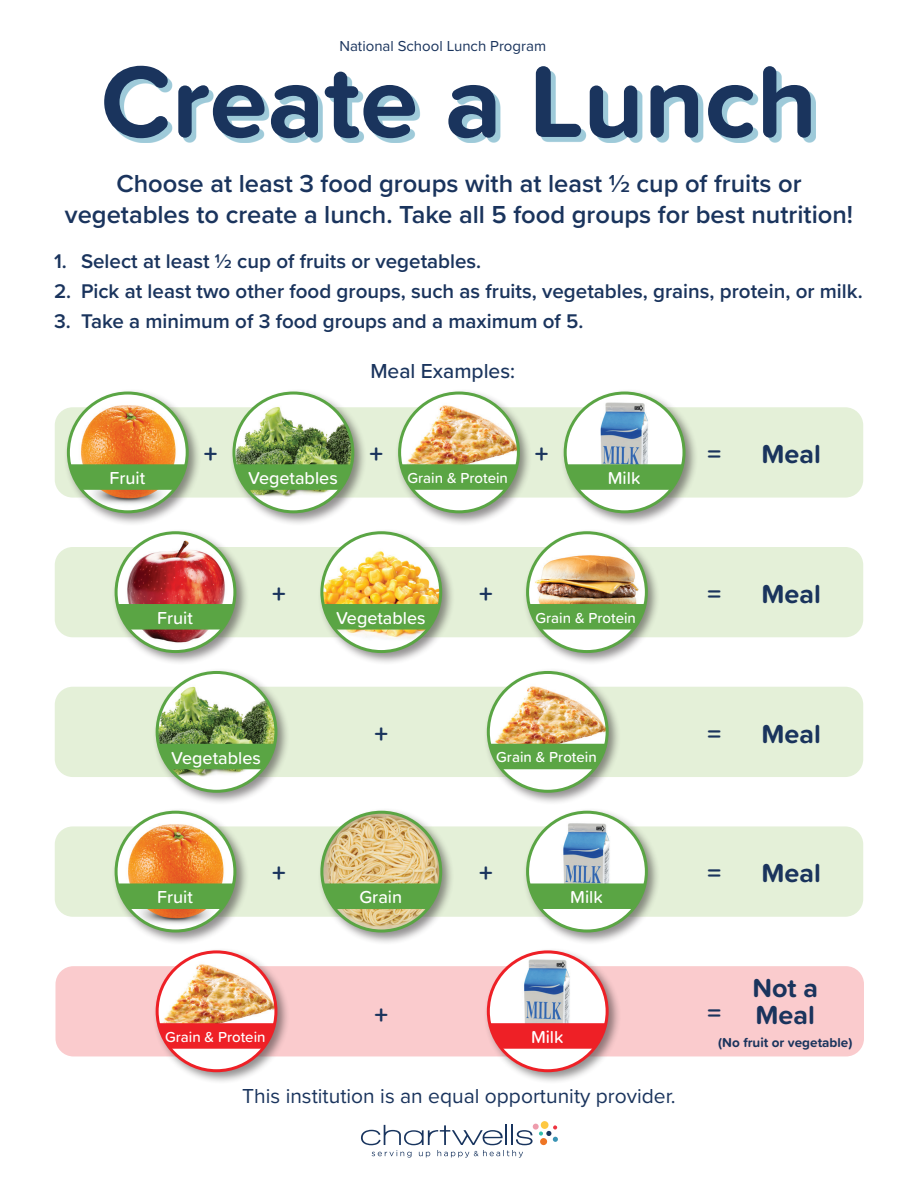
<style>
.page{position:relative;width:918px;height:1188px;background:#fff}
.page>*{position:absolute;margin:0;border:0;box-sizing:border-box;transform-origin:0 0}
.t1{font:700 105px "Proxima Soft";color:#1a345d}
.t2{font:700 27px/27px "Proxima Soft";color:#1a345d}
.t3{font:600 25.5px/30.6px "Proxima Nova";color:#1a345d;text-align:center}
.t4{font:21px "Proxima Nova";color:#1a345d}
.t5{font:500 21px "Proxima Nova";color:#1a345d}
.t6{font:600 20.55px "Proxima Nova";color:#1a345d}
.t7{font:500 18px "Proxima Soft";color:#fff}
.t8{font:500 15px "Proxima Soft";color:#fff}
.t9{font:15px "Proxima Nova";color:#1a345d}
.t10{font:700 13.5px "Proxima Soft";color:#1a345d}
</style>
<div class="page">
<div style="left:109px;top:70px;width:707px;height:73px;background:#3e96b4;opacity:.5"></div>
<div style="left:541px;top:1121px;width:8px;height:8px;background:#fec842;border-radius:50%"></div>
<div style="left:533px;top:1123px;width:6px;height:7px;background:#ee9cac;border-radius:50%"></div>
<div style="left:540px;top:1138px;width:7px;height:7px;background:#ee7525;border-radius:50%"></div>
<svg style="left:539px;top:1125px;width:19px;height:17px"></svg>
<svg style="left:361px;top:1125px;width:172px;height:33px"></svg>
<div style="left:55px;top:407px;width:808px;height:91px;background:#e4f0d8;border-radius:18px"></div>
<div style="left:55px;top:547px;width:808px;height:90px;background:#e4f0d8;border-radius:18px"></div>
<div style="left:55px;top:687px;width:808px;height:90px;background:#e4f0d8;border-radius:18px"></div>
<div style="left:55px;top:826px;width:808px;height:91px;background:#e4f0d8;border-radius:18px"></div>
<div style="left:56px;top:966px;width:808px;height:90px;background:#facbcd;border-radius:18px"></div>
<div style="left:63px;top:388px;width:139px;height:138px;background:#231f20;opacity:.5"></div>
<svg style="left:68px;top:393px;width:119px;height:119px"></svg>
<img style="left:73px;top:400px;width:109px;height:109px">
<div style="left:67px;top:392px;width:122px;height:121px;border:3px solid #5aa544;border-radius:50%"></div>
<svg style="left:70px;top:464px;width:116px;height:26px;background:#61a549"></svg>
<div style="left:111px;top:528px;width:138px;height:138px;background:#231f20;opacity:.5"></div>
<img style="left:116px;top:533px;width:119px;height:119px;border-radius:59px">
<div style="left:115px;top:531px;width:121px;height:122px;border:3px solid #5aa544;border-radius:50%"></div>
<svg style="left:117px;top:604px;width:117px;height:26px;background:#60a54a"></svg>
<div style="left:111px;top:807px;width:138px;height:138px;background:#231f20;opacity:.5"></div>
<svg style="left:116px;top:812px;width:119px;height:119px"></svg>
<img style="left:121px;top:819px;width:109px;height:109px">
<div style="left:115px;top:811px;width:121px;height:122px;border:3px solid #5aa544;border-radius:50%"></div>
<svg style="left:117px;top:883px;width:117px;height:26px;background:#62a64a"></svg>
<div style="left:152px;top:668px;width:138px;height:138px;background:#231f20;opacity:.5"></div>
<img style="left:157px;top:672px;width:119px;height:119px;border-radius:59px">
<div style="left:156px;top:671px;width:121px;height:122px;border:3px solid #5aa544;border-radius:50%"></div>
<div style="left:158px;top:744px;width:117px;height:25px;background:#5aa544"></div>
<div style="left:152px;top:947px;width:138px;height:138px;background:#231f20;opacity:.5"></div>
<svg style="left:157px;top:952px;width:119px;height:119px"></svg>
<img style="left:157px;top:956px;width:119px;height:96px">
<div style="left:156px;top:950px;width:121px;height:122px;border:3px solid #ee2026;border-radius:50%"></div>
<svg style="left:158px;top:1023px;width:117px;height:26px;background:#eb2b30"></svg>
<div style="left:483px;top:668px;width:139px;height:138px;background:#231f20;opacity:.5"></div>
<svg style="left:488px;top:672px;width:119px;height:119px"></svg>
<img style="left:488px;top:679px;width:119px;height:95px">
<div style="left:487px;top:671px;width:122px;height:122px;border:3px solid #5aa544;border-radius:50%"></div>
<div style="left:490px;top:744px;width:116px;height:25px;background:#5aa544"></div>
<div style="left:483px;top:947px;width:139px;height:138px;background:#231f20;opacity:.5"></div>
<div style="left:488px;top:952px;width:119px;height:119px;background:#fff;border-radius:50%"></div>
<img style="left:511px;top:952px;width:74px;height:104px">
<div style="left:487px;top:950px;width:122px;height:122px;border:3px solid #ee2026;border-radius:50%"></div>
<svg style="left:490px;top:1023px;width:116px;height:26px;background:#eb2a30"></svg>
<div style="left:317px;top:528px;width:138px;height:138px;background:#231f20;opacity:.5"></div>
<img style="left:322px;top:533px;width:119px;height:119px;border-radius:59px">
<div style="left:320px;top:531px;width:122px;height:122px;border:3px solid #5aa544;border-radius:50%"></div>
<svg style="left:323px;top:604px;width:117px;height:26px;background:#61a64a"></svg>
<div style="left:317px;top:807px;width:138px;height:138px;background:#231f20;opacity:.5"></div>
<img style="left:322px;top:812px;width:119px;height:119px;border-radius:59px">
<div style="left:320px;top:811px;width:122px;height:122px;border:3px solid #5aa544;border-radius:50%"></div>
<svg style="left:323px;top:883px;width:117px;height:26px;background:#61a74b"></svg>
<div style="left:523px;top:528px;width:138px;height:138px;background:#231f20;opacity:.5"></div>
<img style="left:528px;top:533px;width:118px;height:119px;border-radius:59px">
<div style="left:526px;top:531px;width:122px;height:122px;border:3px solid #5aa544;border-radius:50%"></div>
<svg style="left:529px;top:604px;width:116px;height:26px;background:#61a74c"></svg>
<div style="left:523px;top:807px;width:138px;height:138px;background:#231f20;opacity:.5"></div>
<div style="left:528px;top:812px;width:118px;height:119px;background:#fff;border-radius:50%"></div>
<img style="left:550px;top:812px;width:74px;height:108px">
<div style="left:526px;top:811px;width:122px;height:122px;border:3px solid #5aa544;border-radius:50%"></div>
<svg style="left:529px;top:883px;width:116px;height:26px;background:#61a74c"></svg>
<div style="left:229px;top:388px;width:138px;height:138px;background:#231f20;opacity:.5"></div>
<img style="left:234px;top:393px;width:119px;height:119px;border-radius:59px">
<div style="left:233px;top:392px;width:121px;height:121px;border:3px solid #5aa544;border-radius:50%"></div>
<svg style="left:235px;top:464px;width:117px;height:26px;background:#60a64a"></svg>
<div style="left:395px;top:388px;width:138px;height:138px;background:#231f20;opacity:.5"></div>
<div style="left:400px;top:393px;width:118px;height:119px;background:#fff;border-radius:50%"></div>
<img style="left:400px;top:398px;width:118px;height:95px">
<div style="left:398px;top:392px;width:122px;height:121px;border:3px solid #5aa544;border-radius:50%"></div>
<svg style="left:401px;top:464px;width:116px;height:26px;background:#61a74b"></svg>
<div style="left:560px;top:388px;width:138px;height:138px;background:#231f20;opacity:.5"></div>
<div style="left:565px;top:393px;width:119px;height:119px;background:#fff;border-radius:50%"></div>
<img style="left:586px;top:393px;width:77px;height:110px">
<div style="left:564px;top:392px;width:121px;height:121px;border:3px solid #5aa544;border-radius:50%"></div>
<svg style="left:566px;top:464px;width:117px;height:26px;background:#61a74d"></svg>
<p class="t9" style="left:339px;top:35px;width:208px">National School Lunch Program</p>
<h1 class="t1" style="left:101px;top:22px;width:718px">Create a Lunch</h1>
<p class="t3" style="left:65px;top:167px;width:790px">Choose at least 3 food groups with at least 1/2 cup of fruits or vegetables to create a lunch. Take all 5 food groups for best nutrition!</p>
<p class="t6" style="left:54px;top:246px;width:429px">1. Select at least ½ cup of fruits or vegetables.</p>
<p class="t6" style="left:54px;top:276px;width:810px">2. Pick at least two other food groups, such as fruits, vegetables, grains, protein, or milk.</p>
<p class="t6" style="left:54px;top:306px;width:531px">3. Take a minimum of 3 food groups and a maximum of 5.</p>
<p class="t7" style="left:109px;top:465px;width:37px">Fruit</p>
<h2 class="t2" style="left:204px;top:439px;width:15px">+</h2>
<p class="t5" style="left:370px;top:355px;width:146px">Meal Examples:</p>
<h2 class="t2" style="left:369px;top:439px;width:15px">+</h2>
<h2 class="t2" style="left:535px;top:439px;width:15px">+</h2>
<p class="t7" style="left:248px;top:465px;width:91px">Vegetables</p>
<p class="t8" style="left:408px;top:467px;width:102px">Grain &amp; Protein</p>
<p class="t7" style="left:608px;top:465px;width:34px">Milk</p>
<p class="t7" style="left:157px;top:604px;width:37px">Fruit</p>
<h2 class="t2" style="left:272px;top:579px;width:15px">+</h2>
<p class="t7" style="left:336px;top:604px;width:91px">Vegetables</p>
<h2 class="t2" style="left:479px;top:579px;width:15px">+</h2>
<p class="t8" style="left:536px;top:606px;width:102px">Grain &amp; Protein</p>
<h2 class="t2" style="left:707px;top:440px;width:15px">=</h2>
<h2 class="t2" style="left:761px;top:440px;width:61px">Meal</h2>
<h2 class="t2" style="left:707px;top:579px;width:15px">=</h2>
<h2 class="t2" style="left:761px;top:579px;width:61px">Meal</h2>
<p class="t7" style="left:171px;top:744px;width:91px">Vegetables</p>
<h2 class="t2" style="left:374px;top:719px;width:15px">+</h2>
<p class="t8" style="left:496px;top:746px;width:102px">Grain &amp; Protein</p>
<h2 class="t2" style="left:707px;top:719px;width:15px">=</h2>
<h2 class="t2" style="left:761px;top:719px;width:61px">Meal</h2>
<p class="t7" style="left:157px;top:884px;width:37px">Fruit</p>
<h2 class="t2" style="left:272px;top:859px;width:15px">+</h2>
<p class="t8" style="left:165px;top:1026px;width:102px">Grain &amp; Protein</p>
<p class="t7" style="left:359px;top:884px;width:44px">Grain</p>
<h2 class="t2" style="left:374px;top:1000px;width:15px">+</h2>
<h2 class="t2" style="left:479px;top:859px;width:15px">+</h2>
<p class="t7" style="left:570px;top:884px;width:34px">Milk</p>
<p class="t7" style="left:531px;top:1024px;width:34px">Milk</p>
<p class="t4" style="left:242px;top:1081px;width:435px">This institution is an equal opportunity provider.</p>
<h2 class="t2" style="left:707px;top:859px;width:15px">=</h2>
<h2 class="t2" style="left:761px;top:859px;width:61px">Meal</h2>
<h2 class="t2" style="left:752px;top:974px;width:67px">Not a<br>Meal</h2>
<p class="t10" style="left:718px;top:1032px;width:136px">(No fruit or vegetable)</p>
<h2 class="t2" style="left:707px;top:999px;width:15px">=</h2>
</div>
